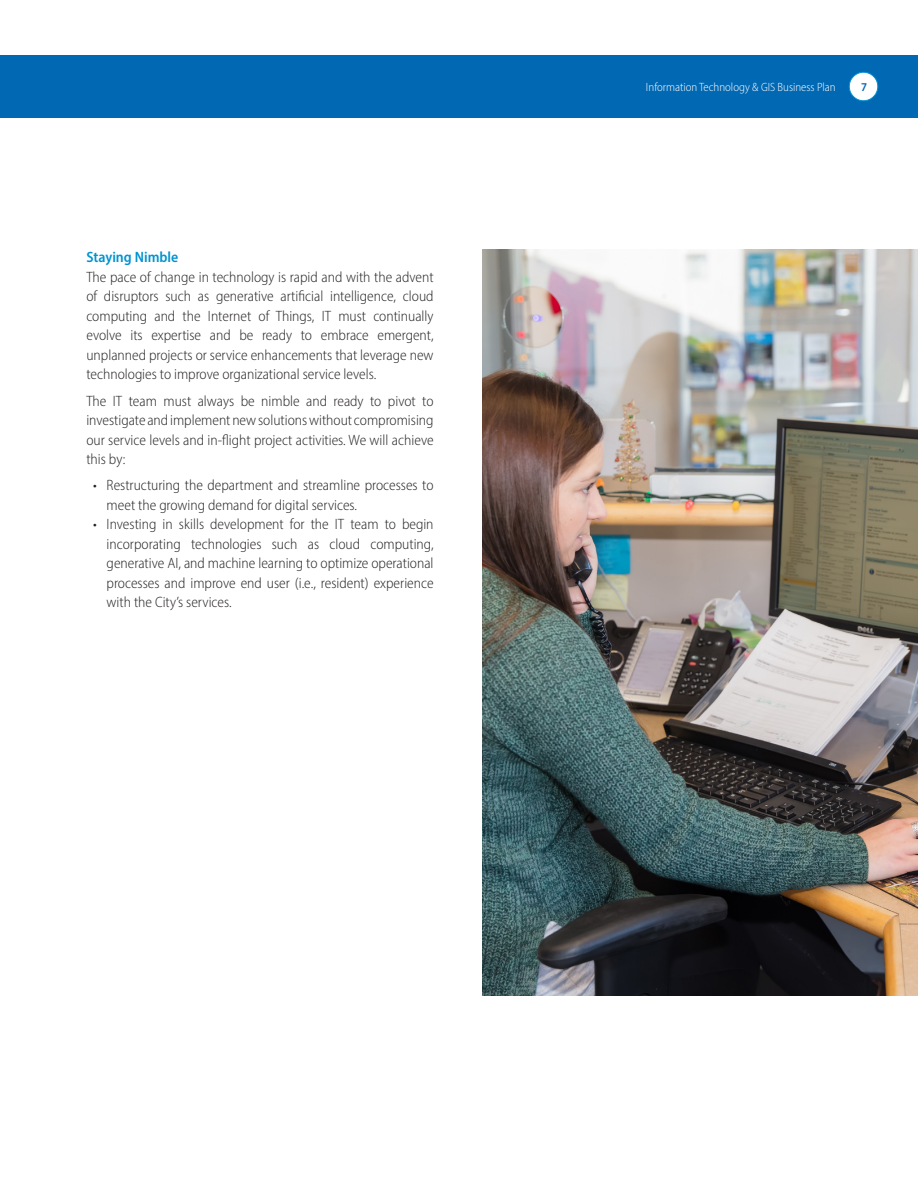
<style>
.page{position:relative;width:918px;height:1188px;background:#fff}
.page>*{position:absolute;margin:0;border:0;box-sizing:border-box;transform-origin:0 0}
.t1{font:300 semi-condensed 15px/19.5px "Myriad Pro";color:#231f20;text-align:justify}
.t2{font:600 semi-condensed 15px "Myriad Pro";color:#0093d0}
.t3{font:300 semi-condensed 12px "Myriad Pro";color:#fff}
.t4{font:600 semi-condensed 12px "Myriad Pro";color:#0168b3}
</style>
<div class="page">
<div style="left:0;top:55px;width:918px;height:62px;background:#0168b3"></div>
<img style="left:482px;top:250px;width:436px;height:746px">
<div style="left:849px;top:72px;width:29px;height:29px;background:#fff;border-radius:50%"></div>
<div style="left:849px;top:72px;width:29px;height:29px;border:1px solid #0093d0;border-radius:50%"></div>
<p class="t2" style="left:86px;top:248px;width:94px">Staying Nimble</p>
<p class="t1" style="left:86px;top:267px;width:349px">The pace of change in technology is rapid and with the advent of disruptors such as generative artificial intelligence, cloud computing and the Internet of Things, IT must continually evolve its expertise and be ready to embrace emergent, unplanned projects or service enhancements that leverage new technologies to improve organizational service levels.</p>
<p class="t1" style="left:86px;top:391px;width:349px">The IT team must always be nimble and ready to pivot to investigate and implement new solutions without compromising our service levels and in-flight project activities. We will achieve this by:</p>
<p class="t1" style="left:107px;top:476px;width:328px;text-indent:-14px">• Restructuring the department and streamline processes to meet the growing demand for digital services.</p>
<p class="t1" style="left:107px;top:515px;width:328px;text-indent:-14px">• Investing in skills development for the IT team to begin incorporating technologies such as cloud computing, generative AI, and machine learning to optimize operational processes and improve end user (i.e., resident) experience with the City’s services.</p>
<p class="t3" style="left:646px;top:79px;width:191px">Information Technology &amp; GIS Business Plan</p>
<p class="t4" style="left:861px;top:79px;width:7px">7</p>
</div>
